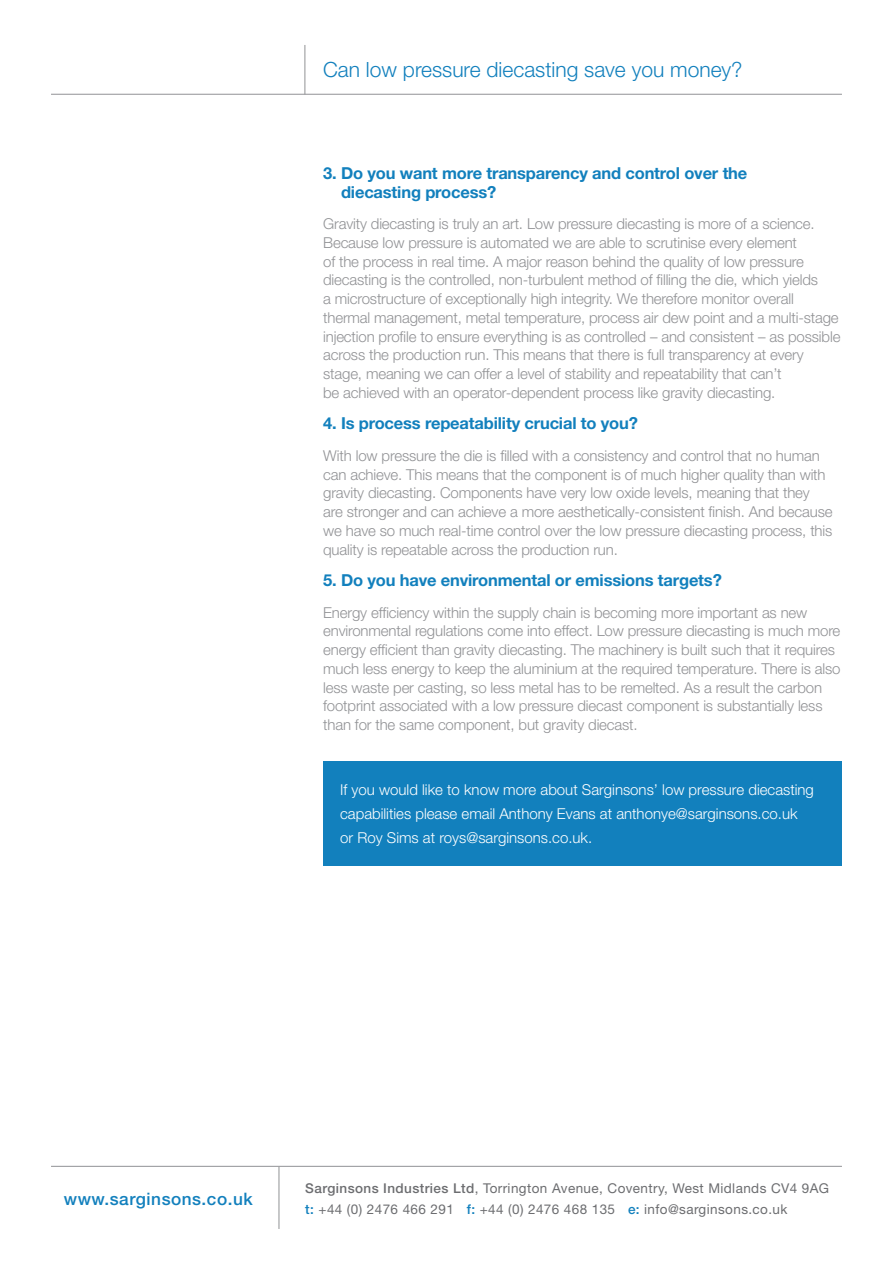
<style>
.page{position:relative;width:893px;height:1263px;background:#fff}
.page>*{position:absolute;margin:0;border:0;box-sizing:border-box;transform-origin:0 0}
.t1{font:300 21px "Helvetica Neue";color:#1280bd}
.t2{font:500 17.25px "Helvetica Neue";letter-spacing:.03em;color:#1280bd}
.t3{font:700 16.5px/18.8px "Helvetica Neue";letter-spacing:-.01em;color:#1280bd}
.t4{font:300 15px/18.8px "Helvetica Neue";letter-spacing:-.01em;color:#919295}
.t5{font:300 15px/24px "Helvetica Neue";color:#fff}
.t6{font:13.5px "Helvetica Neue";letter-spacing:.03em;color:#6c6d70}
.s1{font-weight:500}
.s2{font-weight:500;color:#1280bd}
</style>
<div class="page">
<hr style="left:51px;top:94px;width:791px;height:1px;background:#919295">
<hr style="left:305px;top:45px;width:1px;height:49px;background:#919295">
<hr style="left:51px;top:1166px;width:791px;height:1px;background:#919295">
<hr style="left:279px;top:1167px;width:1px;height:62px;background:#919295">
<div style="left:323px;top:761px;width:519px;height:104px;background:#1280bd"></div>
<p class="t1" style="left:323px;top:57px;width:421px">Can low pressure diecasting save you money?</p>
<p class="t3" style="left:341px;top:163px;width:408px;text-indent:-18px">3. Do you want more transparency and control over the diecasting process?</p>
<p class="t4" style="left:323px;top:214px;width:519px">Gravity diecasting is truly an art. Low pressure diecasting is more of a science.<br>Because low pressure is automated we are able to scrutinise every element<br>of the process in real time. A major reason behind the quality of low pressure diecasting is the controlled, non-turbulent method of filling the die, which yields<br>a microstructure of exceptionally high integrity. We therefore monitor overall thermal management, metal temperature, process air dew point and a multi-stage injection profile to ensure everything is as controlled – and consistent – as possible across the production run. This means that there is full transparency at every stage, meaning we can offer a level of stability and repeatability that can’t<br>be achieved with an operator-dependent process like gravity diecasting.</p>
<p class="t3" style="left:323px;top:414px;width:316px">4. Is process repeatability crucial to you?</p>
<p class="t4" style="left:323px;top:446px;width:511px">With low pressure the die is filled with a consistency and control that no human can achieve. This means that the component is of much higher quality than with gravity diecasting. Components have very low oxide levels, meaning that they are stronger and can achieve a more aesthetically-consistent finish. And because we have so much real-time control over the low pressure diecasting process, this quality is repeatable across the production run.</p>
<p class="t3" style="left:323px;top:570px;width:400px">5. Do you have environmental or emissions targets?</p>
<p class="t4" style="left:323px;top:602px;width:519px">Energy efficiency within the supply chain is becoming more important as new environmental regulations come into effect. Low pressure diecasting is much more energy efficient than gravity diecasting. The machinery is built such that it requires much less energy to keep the aluminium at the required temperature. There is also less waste per casting, so less metal has to be remelted. As a result the carbon footprint associated with a low pressure diecast component is substantially less than for the same component, but gravity diecast.</p>
<p class="t5" style="left:340px;top:777px;width:475px">If you would like to know more about Sarginsons’ low pressure diecasting capabilities please email Anthony Evans at anthonye@sarginsons.co.uk or Roy Sims at roys@sarginsons.co.uk.</p>
<p class="t2" style="left:64px;top:1188px;width:190px">www.sarginsons.co.uk</p>
<p class="t6" style="left:305px;top:1180px;width:525px"><span class="s1">Sarginsons Industries Ltd</span>, Torrington Avenue, Coventry, West Midlands CV4 9AG</p>
<p class="t6" style="left:305px;top:1201px;width:484px"><span class="s2">t:</span> +44 (0) 2476 466 291 <span class="s2">f:</span> +44 (0) 2476 468 135 <span class="s2">e:</span> info@sarginsons.co.uk</p>
</div>
